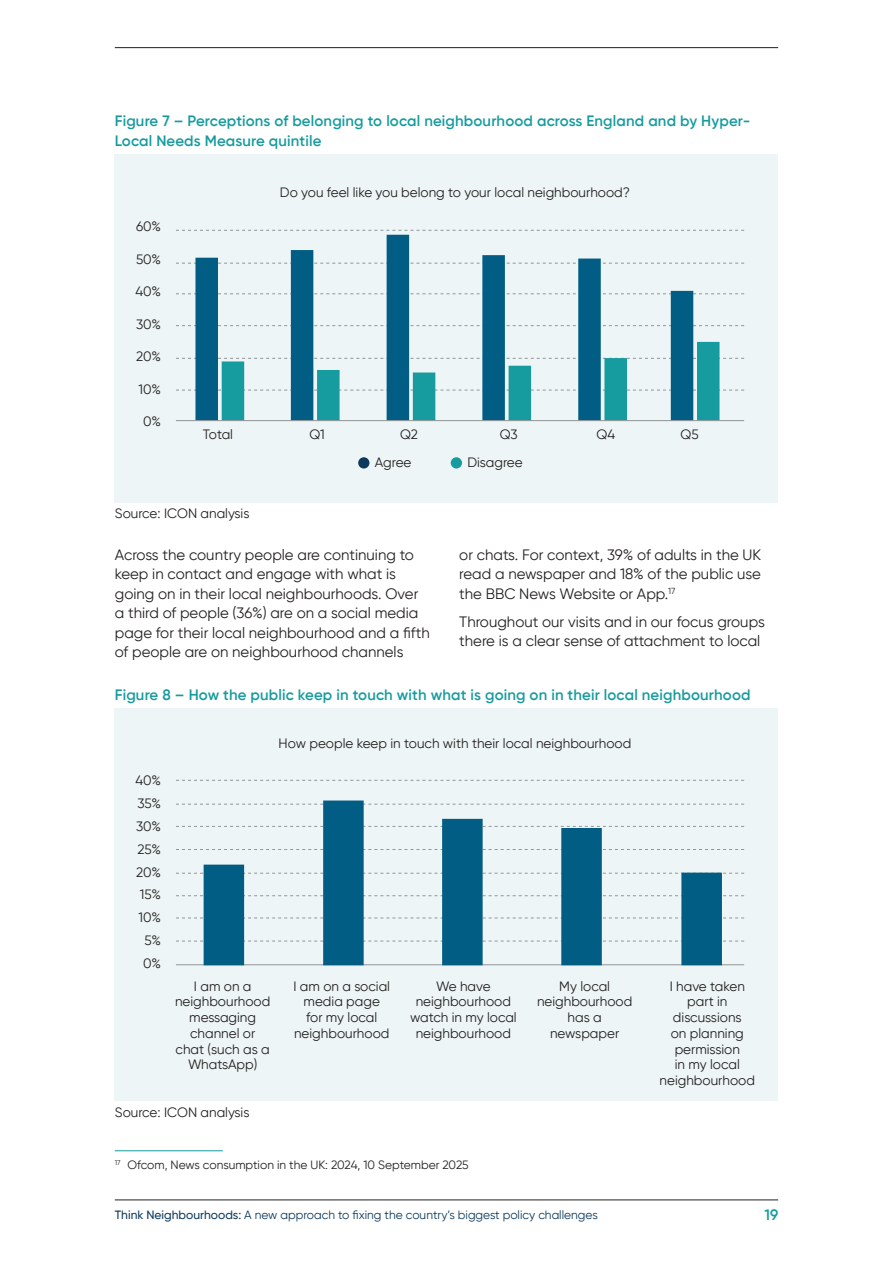
<style>
.page{position:relative;width:893px;height:1263px;background:#fff}
.page>*{position:absolute;margin:0;border:0;box-sizing:border-box;transform-origin:0 0}
.t1{font:15px/19.5px "Gilroy";color:#231f20}
.t2{font:600 15px/19.5px "Gilroy";letter-spacing:.01em;color:#169b9e}
.t3{font:13.5px/15.8px "Gilroy";color:#231f20;text-align:center}
.t4{font:12px "Gilroy";color:#0c395d}
.t5{font:12px "Gilroy";color:#231f20}
.s1{font-weight:500}
</style>
<div class="page">
<hr style="left:115px;top:1200px;width:663px;height:1px;background:#231f20">
<hr style="left:115px;top:47px;width:663px;height:1px;background:#231f20">
<div style="left:115px;top:154px;width:663px;height:349px;background:#edf5f6"></div>
<hr style="left:115px;top:1150px;width:108px;height:1px;background:#169b9e">
<svg style="left:176px;top:263px;width:568px;height:1px"></svg>
<svg style="left:176px;top:230px;width:568px;height:1px"></svg>
<svg style="left:176px;top:293px;width:568px;height:1px"></svg>
<svg style="left:176px;top:325px;width:568px;height:1px"></svg>
<svg style="left:176px;top:358px;width:568px;height:1px"></svg>
<svg style="left:176px;top:390px;width:568px;height:1px"></svg>
<div style="left:358px;top:457px;width:11px;height:11px;background:#0c395d;border-radius:50%"></div>
<div style="left:451px;top:457px;width:11px;height:11px;background:#169b9e;border-radius:50%"></div>
<div style="left:195px;top:258px;width:23px;height:163px;background:#015d83"></div>
<div style="left:291px;top:250px;width:22px;height:171px;background:#015d83"></div>
<div style="left:387px;top:235px;width:22px;height:186px;background:#015d83"></div>
<div style="left:482px;top:255px;width:23px;height:166px;background:#015d83"></div>
<div style="left:578px;top:259px;width:23px;height:162px;background:#015d83"></div>
<div style="left:671px;top:291px;width:22px;height:130px;background:#015d83"></div>
<div style="left:222px;top:361px;width:22px;height:60px;background:#169b9e"></div>
<div style="left:317px;top:370px;width:23px;height:51px;background:#169b9e"></div>
<div style="left:413px;top:372px;width:22px;height:49px;background:#169b9e"></div>
<div style="left:509px;top:366px;width:22px;height:55px;background:#169b9e"></div>
<div style="left:604px;top:358px;width:23px;height:63px;background:#169b9e"></div>
<div style="left:697px;top:342px;width:22px;height:79px;background:#169b9e"></div>
<hr style="left:176px;top:420px;width:568px;height:1px;background:#939598">
<div style="left:115px;top:708px;width:663px;height:393px;background:#edf5f6"></div>
<svg style="left:176px;top:804px;width:568px;height:1px"></svg>
<svg style="left:176px;top:895px;width:568px;height:1px"></svg>
<svg style="left:176px;top:780px;width:568px;height:1px"></svg>
<svg style="left:176px;top:826px;width:568px;height:1px"></svg>
<svg style="left:176px;top:917px;width:568px;height:1px"></svg>
<svg style="left:176px;top:849px;width:568px;height:1px"></svg>
<svg style="left:176px;top:941px;width:568px;height:1px"></svg>
<svg style="left:176px;top:873px;width:568px;height:1px"></svg>
<hr style="left:176px;top:964px;width:568px;height:1px;background:#939598">
<div style="left:204px;top:865px;width:40px;height:100px;background:#015d83"></div>
<div style="left:323px;top:800px;width:41px;height:165px;background:#015d83"></div>
<div style="left:442px;top:819px;width:41px;height:146px;background:#015d83"></div>
<div style="left:561px;top:828px;width:41px;height:137px;background:#015d83"></div>
<div style="left:681px;top:873px;width:41px;height:92px;background:#015d83"></div>
<p class="t2" style="left:115px;top:112px;width:637px">Figure 7 – Perceptions of belonging to local neighbourhood across England and by Hyper-<br>Local Needs Measure quintile</p>
<p class="t3" style="left:136px;top:218px;width:26px">60%</p>
<p class="t3" style="left:136px;top:251px;width:26px">50%</p>
<p class="t3" style="left:135px;top:283px;width:27px">40%</p>
<p class="t3" style="left:136px;top:316px;width:26px">30%</p>
<p class="t3" style="left:136px;top:348px;width:26px">20%</p>
<p class="t3" style="left:139px;top:381px;width:24px">10%</p>
<p class="t3" style="left:143px;top:413px;width:19px">0%</p>
<p class="t3" style="left:280px;top:184px;width:352px">Do you feel like you belong to your local neighbourhood?</p>
<p class="t3" style="left:203px;top:426px;width:32px">Total</p>
<p class="t3" style="left:309px;top:426px;width:17px">Q1</p>
<p class="t3" style="left:400px;top:426px;width:19px">Q2</p>
<p class="t3" style="left:500px;top:426px;width:19px">Q3</p>
<p class="t3" style="left:597px;top:426px;width:20px">Q4</p>
<p class="t3" style="left:681px;top:426px;width:20px">Q5</p>
<p class="t3" style="left:375px;top:454px;width:38px">Agree</p>
<p class="t3" style="left:467px;top:454px;width:57px">Disagree</p>
<p class="t3" style="left:115px;top:505px;width:136px">Source: ICON analysis</p>
<p class="t1" style="left:115px;top:545px;width:317px">Across the country people are continuing to keep in contact and engage with what is going on in their local neighbourhoods. Over a third of people (36%) are on a social media page for their local neighbourhood and a fifth of people are on neighbourhood channels</p>
<p class="t1" style="left:459px;top:545px;width:303px;text-align:justify">or chats. For context, 39% of adults in the UK read a newspaper and 18% of the public use the BBC News Website or App.<sup>17</sup></p>
<p class="t1" style="left:459px;top:612px;width:307px">Throughout our visits and in our focus groups there is a clear sense of attachment to local</p>
<p class="t2" style="left:115px;top:686px;width:637px">Figure 8 – How the public keep in touch with what is going on in their local neighbourhood</p>
<p class="t3" style="left:135px;top:769px;width:27px;line-height:22.8px;text-align:right">40%<br>35%<br>30%<br>25%<br>20%<br>15%<br>10%<br>5%<br>0%</p>
<p class="t3" style="left:279px;top:735px;width:354px">How people keep in touch with their local neighbourhood</p>
<p class="t3" style="left:175px;top:978px;width:97px">I am on a neighbourhood messaging channel or chat (such as a<br>WhatsApp)</p>
<p class="t3" style="left:537px;top:978px;width:97px">My local neighbourhood has a newspaper</p>
<p class="t3" style="left:660px;top:978px;width:97px">I have taken part in discussions<br>on planning permission<br>in my local neighbourhood</p>
<p class="t3" style="left:293px;top:978px;width:98px">I am on a social media page<br>for my local neighbourhood</p>
<p class="t3" style="left:410px;top:978px;width:108px">We have neighbourhood watch in my local neighbourhood</p>
<p class="t3" style="left:115px;top:1104px;width:136px">Source: ICON analysis</p>
<p class="t5" style="left:115px;top:1158px;width:355px"><sup>17</sup> Ofcom, News consumption in the UK: 2024, 10 September 2025</p>
<p class="t4" style="left:115px;top:1208px;width:484px"><span class="s1">Think Neighbourhoods:</span> A new approach to fixing the country’s biggest policy challenges</p>
<p class="t2" style="left:764px;top:1205px;width:15px">19</p>
</div>
